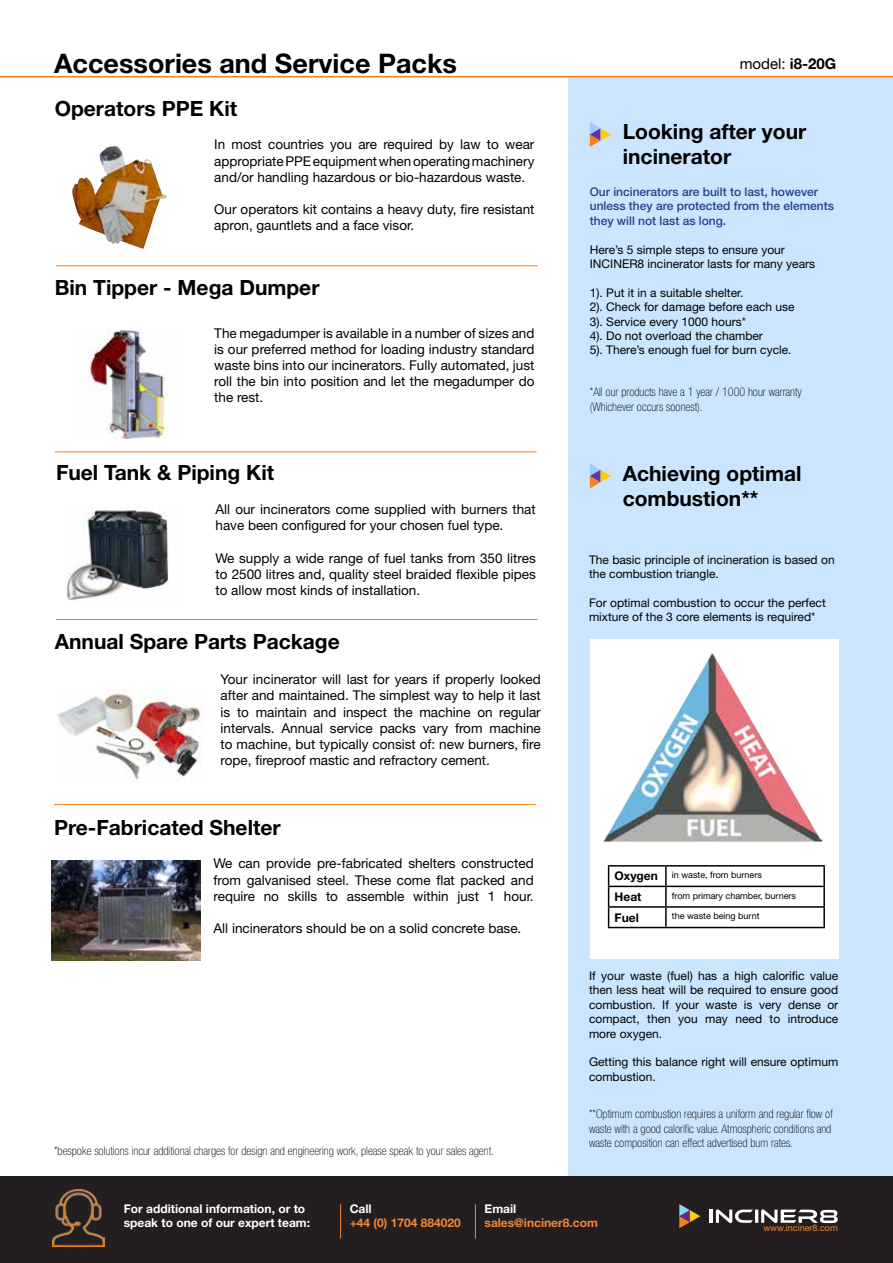
<style>
.page{position:relative;width:893px;height:1263px;background:#fff}
.page>*{position:absolute;margin:0;border:0;box-sizing:border-box;transform-origin:0 0}
.t1{font:700 27px "Helvetica Neue LT Std";color:#000}
.t2{font:700 21px/25.2px "Helvetica Neue LT Std";color:#000}
.t3{font:15px "Helvetica Neue LT Std";color:#000}
.t4{font:13.5px/16.2px "Helvetica Neue LT Std";color:#000;text-align:justify}
.t5{font:12px/14.4px "Helvetica Neue LT Std";color:#000}
.t6{font:100 condensed 12px/14.4px "Helvetica Neue LT Std";color:#000}
.t7{font:500 12px/14.4px "Helvetica Neue LT Std";color:#25408f}
.t8{font:700 12px/14.4px "Helvetica Neue LT Std";color:#fff}
.t9{font:700 12px "Helvetica Neue LT Std";color:#f68633}
.t10{font:700 12px "Helvetica Neue LT Std";color:#000}
.t11{font:9px "Helvetica Neue LT Std";color:#000}
.t12{font:9px "Helvetica Neue LT Std";color:#f68633}
.s1{font-weight:700}
.s2{font-weight:700;font-size:12px}
</style>
<div class="page">
<div style="left:568px;top:76px;width:325px;height:1187px;background:#cce5ff"></div>
<div style="left:590px;top:639px;width:249px;height:320px;background:#fff"></div>
<hr style="left:666px;top:865px;width:159px;height:1px;background:#000">
<hr style="left:823px;top:866px;width:2px;height:20px;background:#000">
<hr style="left:608px;top:886px;width:58px;height:1px;background:#000">
<hr style="left:666px;top:886px;width:159px;height:1px;background:#000">
<hr style="left:608px;top:906px;width:58px;height:2px;background:#000">
<hr style="left:666px;top:906px;width:159px;height:2px;background:#000">
<svg style="left:823px;top:887px;width:2px;height:40px"></svg>
<hr style="left:666px;top:927px;width:159px;height:1px;background:#000">
<hr style="left:608px;top:865px;width:58px;height:1px;background:#000">
<hr style="left:665px;top:866px;width:2px;height:20px;background:#000">
<svg style="left:608px;top:866px;width:1px;height:61px"></svg>
<svg style="left:665px;top:887px;width:2px;height:40px"></svg>
<hr style="left:608px;top:927px;width:58px;height:1px;background:#000">
<svg style="left:590px;top:122px;width:21px;height:25px"></svg>
<svg style="left:590px;top:464px;width:21px;height:24px"></svg>
<img style="left:52px;top:860px;width:148px;height:100px">
<img style="left:81px;top:146px;width:33px;height:48px">
<img style="left:89px;top:329px;width:87px;height:109px">
<img style="left:604px;top:653px;width:217px;height:189px">
<img style="left:65px;top:506px;width:104px;height:94px">
<div style="left:0;top:1177px;width:893px;height:86px;background:#231f20"></div>
<img style="left:53px;top:1190px;width:51px;height:56px">
<svg style="left:679px;top:1204px;width:21px;height:24px"></svg>
<hr style="left:710px;top:1209px;width:3px;height:14px;background:#fff">
<svg style="left:716px;top:1209px;width:122px;height:14px"></svg>
<hr style="left:340px;top:1204px;width:1px;height:34px;background:#f68633">
<hr style="left:475px;top:1204px;width:1px;height:34px;background:#f68633">
<img style="left:57px;top:688px;width:145px;height:92px">
<hr style="left:56px;top:265px;width:482px;height:1px;background:#f58220">
<hr style="left:55px;top:451px;width:481px;height:1px;background:#f58220">
<hr style="left:56px;top:619px;width:482px;height:1px;background:#f58220">
<hr style="left:54px;top:804px;width:482px;height:1px;background:#f58220">
<hr style="left:0;top:76px;width:893px;height:1px;background:#f58220">
<h1 class="t1" style="left:54px;top:47px;width:405px">Accessories and Service Packs</h1>
<h2 class="t2" style="left:55px;top:95px;width:184px">Operators PPE Kit</h2>
<p class="t4" style="left:214px;top:136px;width:322px">In most countries you are required by law to wear appropriate PPE equipment when operating machinery and/or handling hazardous or bio-hazardous waste.</p>
<p class="t4" style="left:214px;top:201px;width:322px">Our operators kit contains a heavy duty, fire resistant apron, gauntlets and a face visor.</p>
<h2 class="t2" style="left:55px;top:274px;width:266px">Bin Tipper - Mega Dumper</h2>
<p class="t4" style="left:214px;top:324px;width:322px">The megadumper is available in a number of sizes and is our preferred method for loading industry standard waste bins into our incinerators. Fully automated, just roll the bin into position and let the megadumper do the rest.</p>
<h2 class="t2" style="left:56px;top:459px;width:220px">Fuel Tank &amp; Piping Kit</h2>
<p class="t4" style="left:216px;top:501px;width:322px">All our incinerators come supplied with burners that have been configured for your chosen fuel type.</p>
<p class="t4" style="left:216px;top:549px;width:322px">We supply a wide range of fuel tanks from 350 litres to 2500 litres and, quality steel braided flexible pipes to allow most kinds of installation.</p>
<h2 class="t2" style="left:55px;top:629px;width:287px">Annual Spare Parts Package</h2>
<p class="t4" style="left:221px;top:671px;width:322px">Your incinerator will last for years if properly looked after and maintained. The simplest way to help it last is to maintain and inspect the machine on regular intervals. Annual service packs vary from machine to machine, but typically consist of: new burners, fire rope, fireproof mastic and refractory cement.</p>
<h2 class="t2" style="left:54px;top:814px;width:228px">Pre-Fabricated Shelter</h2>
<p class="t4" style="left:214px;top:855px;width:322px">We can provide pre-fabricated shelters constructed from galvanised steel. These come flat packed and require no skills to assemble within just 1 hour.</p>
<p class="t4" style="left:214px;top:920px;width:309px">All incinerators should be on a solid concrete base.</p>
<p class="t6" style="left:54px;top:1144px;width:442px">*bespoke solutions incur additional charges for design and engineering work, please speak to your sales agent.</p>
<p class="t3" style="left:740px;top:55px;width:98px">model: <span class="s1">i8-20G</span></p>
<h2 class="t2" style="left:623px;top:119px;width:185px">Looking after your incinerator</h2>
<p class="t7" style="left:590px;top:184px;width:246px">Our incinerators are built to last, however unless they are protected from the elements they will not last as long.</p>
<p class="t5" style="left:590px;top:242px;width:227px">Here’s 5 simple steps to ensure your<br>INCINER8 incinerator lasts for many years</p>
<p class="t5" style="left:590px;top:285px;width:206px">1). Put it in a suitable shelter.<br>2). Check for damage before each use 3). Service every 1000 hours*<br>4). Do not overload the chamber<br>5). There’s enough fuel for burn cycle.</p>
<p class="t6" style="left:590px;top:385px;width:214px">*All our products have a 1 year / 1000 hour warranty (Whichever occurs soonest).</p>
<h2 class="t2" style="left:623px;top:460px;width:180px">Achieving optimal combustion**</h2>
<p class="t5" style="left:589px;top:552px;width:247px">The basic principle of incineration is based on the combustion triangle.</p>
<p class="t5" style="left:589px;top:595px;width:238px">For optimal combustion to occur the perfect mixture of the 3 core elements is required*</p>
<p class="t11" style="left:615px;top:870px;width:149px"><span class="s2">Oxygen</span> in waste, from burners</p>
<p class="t10" style="left:615px;top:889px;width:28px">Heat</p>
<p class="t11" style="left:672px;top:890px;width:126px">from primary chamber, burners</p>
<p class="t10" style="left:615px;top:910px;width:26px">Fuel</p>
<p class="t11" style="left:672px;top:911px;width:89px">the waste being burnt</p>
<p class="t5" style="left:589px;top:968px;width:251px;text-align:justify">If your waste (fuel) has a high calorific value then less heat will be required to ensure good combustion. If your waste is very dense or compact, then you may need to introduce more oxygen.</p>
<p class="t5" style="left:589px;top:1055px;width:251px">Getting this balance right will ensure optimum combustion.</p>
<p class="t6" style="left:589px;top:1107px;width:245px">**Optimum combustion requires a uniform and regular flow of waste with a good calorific value. Atmospheric conditions and waste composition can effect advertised burn rates.</p>
<p class="t8" style="left:124px;top:1201px;width:188px">For additional information, or to speak to one of our expert team:</p>
<p class="t8" style="left:350px;top:1201px;width:23px">Call</p>
<p class="t9" style="left:350px;top:1215px;width:113px">+44 (0) 1704 884020</p>
<p class="t8" style="left:485px;top:1201px;width:33px">Email</p>
<p class="t9" style="left:485px;top:1215px;width:115px">sales@inciner8.com</p>
<p class="t12" style="left:763px;top:1222px;width:76px">www.inciner8.com</p>
</div>
